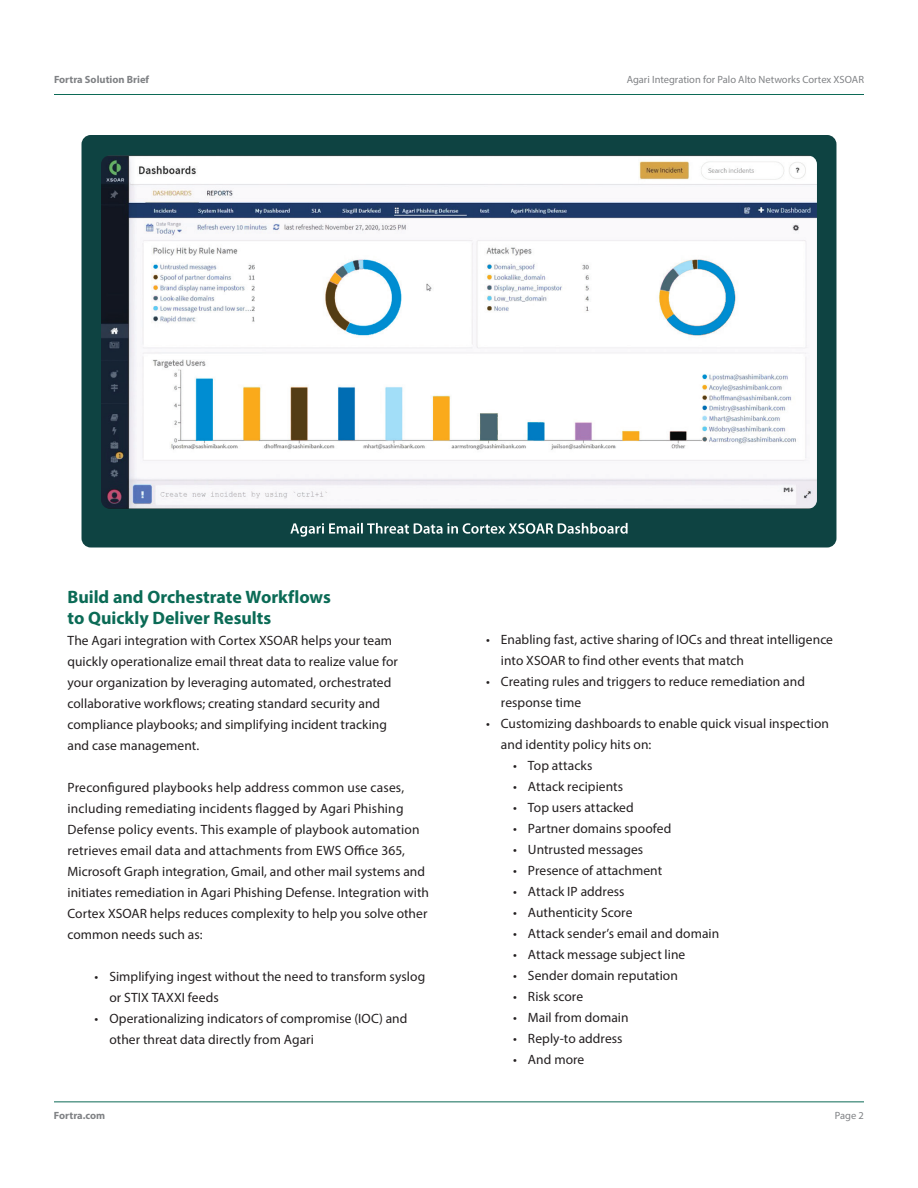
<style>
.page{position:relative;width:918px;height:1188px;background:#fff}
.page>*{position:absolute;margin:0;border:0;box-sizing:border-box;transform-origin:0 0}
.t1{font:700 18px/21px "Myriad Pro";color:#0b6b56}
.t2{font:13.5px/21px "Myriad Pro";letter-spacing:.005em;color:#231f20}
.t3{font:10.5px "Myriad Pro";color:#808285}
.t4{font:700 10.5px "Myriad Pro";color:#808285}
</style>
<div class="page">
<hr style="left:54px;top:94px;width:810px;height:1px;background:#0c6a56">
<hr style="left:54px;top:1101px;width:810px;height:1px;background:#0c6a56">
<div style="left:82px;top:135px;width:754px;height:413px;background:#0e4342;border-radius:9px"></div>
<img style="left:101px;top:155px;width:716px;height:354px">
<svg style="left:290px;top:523px;width:338px;height:14px"></svg>
<p class="t4" style="left:54px;top:72px;width:97px">Fortra Solution Brief</p>
<p class="t3" style="left:627px;top:73px;width:239px">Agari Integration for Palo Alto Networks Cortex XSOAR</p>
<h1 class="t1" style="left:68px;top:586px;width:265px">Build and Orchestrate Workflows to Quickly Deliver Results</h1>
<p class="t2" style="left:68px;top:630px;width:332px">The Agari integration with Cortex XSOAR helps your team quickly operationalize email threat data to realize value for your organization by leveraging automated, orchestrated collaborative workflows; creating standard security and compliance playbooks; and simplifying incident tracking and case management.</p>
<p class="t2" style="left:68px;top:777px;width:363px">Preconfigured playbooks help address common use cases, including remediating incidents flagged by Agari Phishing Defense policy events. This example of playbook automation retrieves email data and attachments from EWS Office 365, Microsoft Graph integration, Gmail, and other mail systems and initiates remediation in Agari Phishing Defense. Integration with Cortex XSOAR helps reduces complexity to help you solve other common needs such as:</p>
<p class="t2" style="left:109px;top:966px;width:317px;text-indent:-15px">• Simplifying ingest without the need to transform syslog or STIX TAXXI feeds</p>
<p class="t2" style="left:109px;top:1008px;width:299px;text-indent:-15px">• Operationalizing indicators of compromise (IOC) and other threat data directly from Agari</p>
<p class="t2" style="left:501px;top:629px;width:334px;text-indent:-15px">• Enabling fast, active sharing of IOCs and threat intelligence into XSOAR to find other events that match</p>
<p class="t2" style="left:501px;top:671px;width:306px;text-indent:-15px">• Creating rules and triggers to reduce remediation and response time</p>
<p class="t2" style="left:501px;top:713px;width:330px;text-indent:-15px">• Customizing dashboards to enable quick visual inspection and identity policy hits on:</p>
<p class="t2" style="left:513px;top:755px;width:81px">• Top attacks</p>
<p class="t2" style="left:513px;top:776px;width:112px">• Attack recipients</p>
<p class="t2" style="left:513px;top:797px;width:122px">• Top users attacked</p>
<p class="t2" style="left:513px;top:818px;width:160px">• Partner domains spoofed</p>
<p class="t2" style="left:513px;top:839px;width:132px">• Untrusted messages</p>
<p class="t2" style="left:513px;top:860px;width:151px">• Presence of attachment</p>
<p class="t2" style="left:513px;top:881px;width:113px">• Attack IP address</p>
<p class="t2" style="left:513px;top:902px;width:121px">• Authenticity Score</p>
<p class="t2" style="left:513px;top:923px;width:208px">• Attack sender’s email and domain</p>
<p class="t2" style="left:513px;top:944px;width:174px">• Attack message subject line</p>
<p class="t2" style="left:513px;top:965px;width:166px">• Sender domain reputation</p>
<p class="t2" style="left:513px;top:986px;width:72px">• Risk score</p>
<p class="t2" style="left:513px;top:1007px;width:117px">• Mail from domain</p>
<p class="t2" style="left:513px;top:1028px;width:111px">• Reply-to address</p>
<p class="t2" style="left:513px;top:1049px;width:73px">• And more</p>
<p class="t4" style="left:54px;top:1108px;width:53px">Fortra.com</p>
<p class="t3" style="left:835px;top:1109px;width:31px">Page 2</p>
</div>
